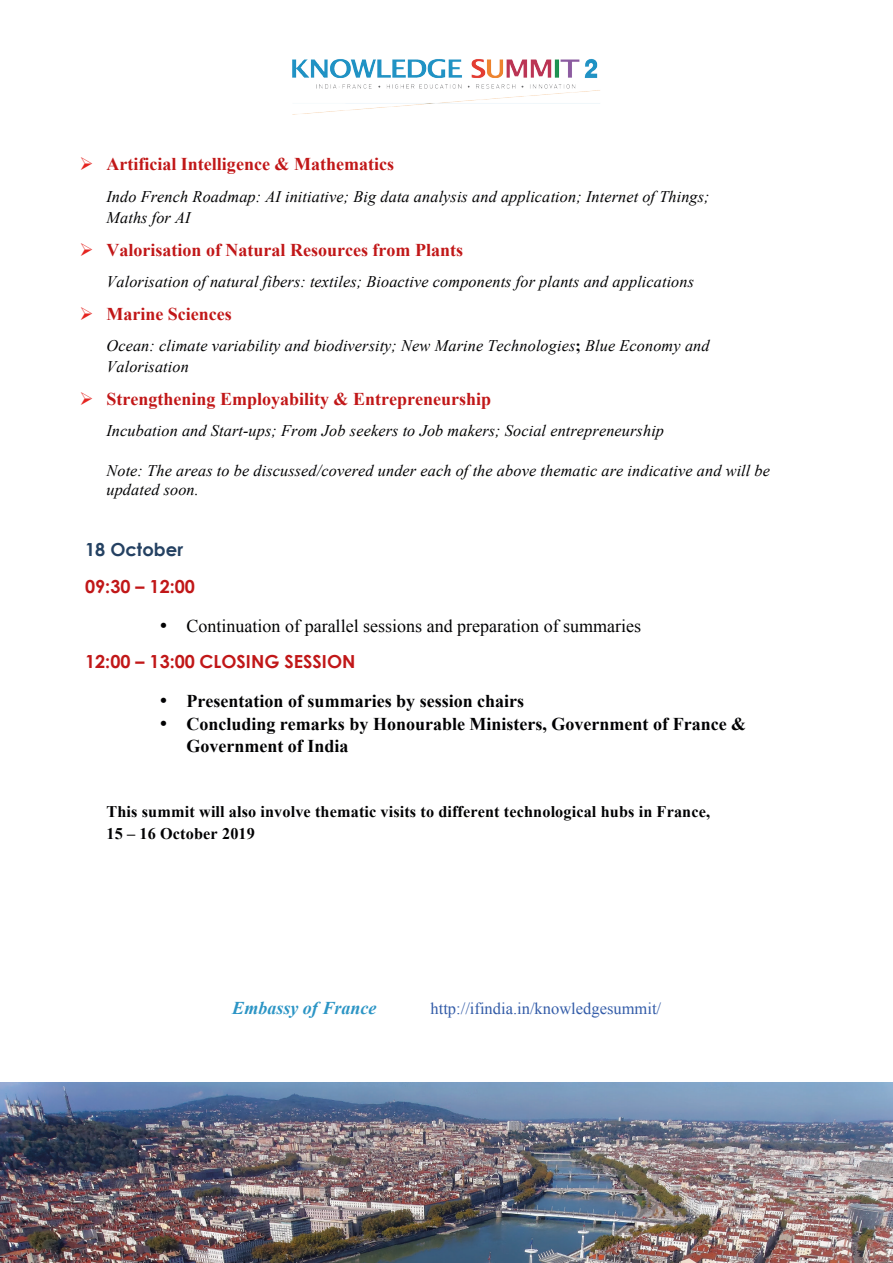
<style>
.page{position:relative;width:893px;height:1263px;background:#fff}
.page>*{position:absolute;margin:0;border:0;box-sizing:border-box;transform-origin:0 0}
.t1{font:700 18px "Times New Roman";color:#c11718}
.t2{font:700 18px/22.4px "Times New Roman";color:#020203}
.t3{font:18px "Times New Roman";color:#020203}
.t4{font:700 18px "Century Gothic";color:#c11718}
.t5{font:italic 700 18px "Times New Roman";color:#2c95c5}
.t6{font:700 18px "Century Gothic";color:#244162}
.t7{font:16.5px "Times New Roman";color:#335ca8}
.t8{font:italic 16.2px/21.6px "Times New Roman";letter-spacing:.01em;color:#020203}
.t9{font:700 16.2px/21.9px "Times New Roman";letter-spacing:.01em;color:#020203}
.s1{font-weight:700;font-style:normal}
</style>
<div class="page">
<img style="left:292px;top:58px;width:308px;height:57px">
<img style="left:0;top:1083px;width:892px;height:180px">
<p class="t1" style="left:106px;top:152px;width:289px">Artificial Intelligence &amp; Mathematics</p>
<p class="t8" style="left:106px;top:185px;width:604px">Indo French Roadmap: AI initiative; Big data analysis and application; Internet of Things;<br>Maths for AI</p>
<p class="t1" style="left:106px;top:237px;width:358px">Valorisation of Natural Resources from Plants</p>
<p class="t8" style="left:106px;top:271px;width:589px">Valorisation of natural fibers: textiles; Bioactive components for plants and applications</p>
<p class="t1" style="left:106px;top:301px;width:127px">Marine Sciences</p>
<p class="t8" style="left:106px;top:334px;width:604px">Ocean: climate variability and biodiversity; New Marine Technologies<span class="s1">;</span> Blue Economy and<br>Valorisation</p>
<p class="t1" style="left:106px;top:386px;width:386px">Strengthening Employability &amp; Entrepreneurship</p>
<p class="t8" style="left:106px;top:420px;width:559px">Incubation and Start-ups; From Job seekers to Job makers; Social entrepreneurship</p>
<p class="t8" style="left:106px;top:461px;width:665px;line-height:18.8px">Note: The areas to be discussed/covered under each of the above thematic are indicative and will be updated soon.</p>
<p class="t6" style="left:85px;top:538px;width:99px">18 October</p>
<p class="t4" style="left:85px;top:576px;width:111px">09:30 – 12:00</p>
<p class="t3" style="left:159px;top:614px;width:483px">• Continuation of parallel sessions and preparation of summaries</p>
<p class="t4" style="left:85px;top:650px;width:272px">12:00 – 13:00 CLOSING SESSION</p>
<p class="t2" style="left:160px;top:690px;width:366px">• Presentation of summaries by session chairs</p>
<p class="t2" style="left:186px;top:712px;width:561px;text-indent:-27px">• Concluding remarks by Honourable Ministers, Government of France &amp;<br>Government of India</p>
<p class="t9" style="left:106px;top:801px;width:605px">This summit will also involve thematic visits to different technological hubs in France,<br>15 – 16 October 2019</p>
<p class="t5" style="left:232px;top:996px;width:145px">Embassy of France</p>
<p class="t7" style="left:430px;top:997px;width:232px">http://ifindia.in/knowledgesummit/</p>
</div>
